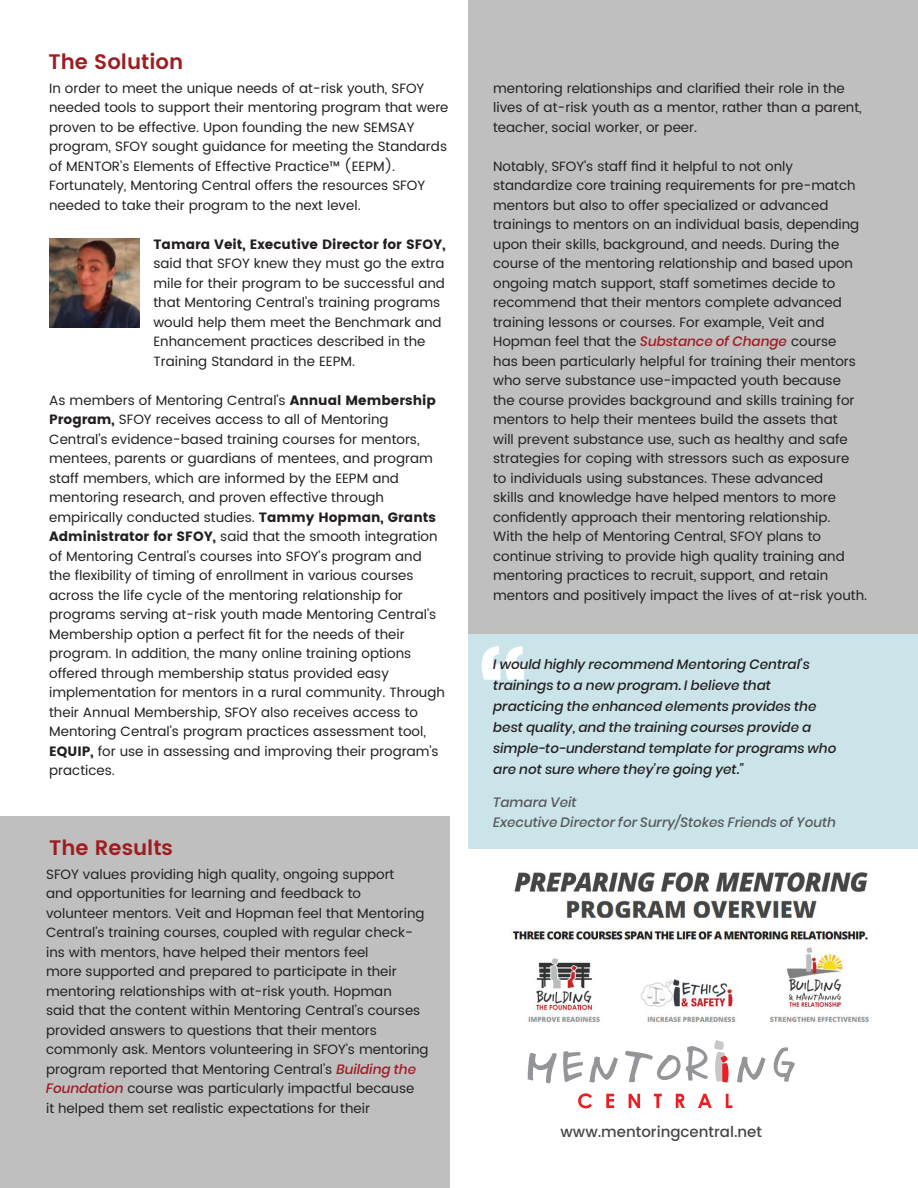
<style>
.page{position:relative;width:918px;height:1188px;background:#fff}
.page>*{position:absolute;margin:0;border:0;box-sizing:border-box;transform-origin:0 0}
.Headline{font:700 124.35px "Poppins";color:#fff}
.Subheadline{font:600 21px "Poppins";color:#9e1d21}
.Subheadline-2{font:600 21px "Poppins";color:#9d1d21}
.Body_Copy{font:500 15px "Poppins";color:#464747}
.Body_Copy-2{font:13.5px/19.5px "Poppins";color:#231f20}
.Testimonial_Copy{font:italic 500 13.5px/21px "Poppins";color:#231f20}
.Author{font:italic 500 13.5px/19.5px "Poppins";color:#58595b}
.s1{color:#9d1d21}
.s2{font-weight:700}
.s3{font-weight:500;font-style:italic;color:#9d1c22}
</style>
<div class="page">
<div style="left:0;top:816px;width:450px;height:372px;background:#bfbfbf"></div>
<div style="left:468px;top:0;width:450px;height:634px;background:#bfbfbf"></div>
<svg style="left:578px;top:1093px;width:14px;height:15px"></svg>
<svg style="left:606px;top:1094px;width:8px;height:14px"></svg>
<svg style="left:629px;top:1094px;width:11px;height:14px"></svg>
<svg style="left:654px;top:1094px;width:8px;height:14px"></svg>
<svg style="left:676px;top:1094px;width:9px;height:14px"></svg>
<svg style="left:698px;top:1094px;width:14px;height:14px"></svg>
<svg style="left:726px;top:1094px;width:6px;height:14px"></svg>
<svg style="left:528px;top:1053px;width:29px;height:31px"></svg>
<svg style="left:563px;top:1051px;width:20px;height:31px"></svg>
<svg style="left:589px;top:1056px;width:29px;height:27px"></svg>
<svg style="left:625px;top:1046px;width:83px;height:36px"></svg>
<svg style="left:737px;top:1056px;width:29px;height:27px"></svg>
<svg style="left:773px;top:1047px;width:22px;height:35px"></svg>
<svg style="left:714px;top:1040px;width:15px;height:43px"></svg>
<img style="left:512px;top:872px;width:357px;height:154px">
<img style="left:49px;top:239px;width:91px;height:88px">
<div style="left:468px;top:634px;width:450px;height:215px;background:#cbe4ea"></div>
<p class="Subheadline" style="left:48px;top:46px;width:136px"><span class="s1">The</span> Solution</p>
<p class="Body_Copy-2" style="left:49px;top:79px;width:401px">In order to meet the unique needs of at-risk youth, SFOY needed tools to support their mentoring program that were proven to be effective. Upon founding the new SEMSAY program, SFOY sought guidance for meeting the Standards of MENTOR’s Elements of Effective Practice™ (EEPM).<br>Fortunately, Mentoring Central offers the resources SFOY needed to take their program to the next level.</p>
<p class="Body_Copy-2" style="left:153px;top:235px;width:294px"><span class="s2">Tamara Veit, Executive Director for SFOY, </span>said that SFOY knew they must go the extra mile for their program to be successful and that Mentoring Central’s training programs would help them meet the Benchmark and Enhancement practices described in the Training Standard in the EEPM.</p>
<p class="Body_Copy-2" style="left:49px;top:391px;width:397px">As members of Mentoring Central’s <span class="s2">Annual Membership Program,</span> SFOY receives access to all of Mentoring Central’s evidence-based training courses for mentors, mentees, parents or guardians of mentees, and program staff members, which are informed by the EEPM and mentoring research, and proven effective through empirically conducted studies. <span class="s2">Tammy Hopman, Grants Administrator for SFOY,</span> said that the smooth integration of Mentoring Central’s courses into SFOY’s program and the flexibility of timing of enrollment in various courses across the life cycle of the mentoring relationship for programs serving at-risk youth made Mentoring Central’s Membership option a perfect fit for the needs of their program. In addition, the many online training options offered through membership status provided easy implementation for mentors in a rural community. Through their Annual Membership, SFOY also receives access to Mentoring Central’s program practices assessment tool, <span class="s2">EQUIP,</span> for use in assessing and improving their program’s practices.</p>
<p class="Subheadline-2" style="left:49px;top:832px;width:125px">The Results</p>
<p class="Body_Copy-2" style="left:46px;top:865px;width:384px">SFOY values providing high quality, ongoing support<br>and opportunities for learning and feedback to<br>volunteer mentors. Veit and Hopman feel that Mentoring Central’s training courses, coupled with regular check&shy;ins with mentors, have helped their mentors feel<br>more supported and prepared to participate in their mentoring relationships with at-risk youth. Hopman<br>said that the content within Mentoring Central’s courses provided answers to questions that their mentors commonly ask. Mentors volunteering in SFOY’s mentoring program reported that Mentoring Central’s <span class="s3">Building the Foundation</span> course was particularly impactful because<br>it helped them set realistic expectations for their</p>
<p class="Body_Copy-2" style="left:493px;top:79px;width:370px">mentoring relationships and clarified their role in the lives of at-risk youth as a mentor, rather than a parent, teacher, social worker, or peer.</p>
<p class="Body_Copy-2" style="left:493px;top:157px;width:368px">Notably, SFOY’s staff find it helpful to not only standardize core training requirements for pre-match mentors but also to offer specialized or advanced trainings to mentors on an individual basis, depending upon their skills, background, and needs. During the course of the mentoring relationship and based upon ongoing match support, staff sometimes decide to recommend that their mentors complete advanced training lessons or courses. For example, Veit and Hopman feel that the <span class="s3">Substance of Change</span> course has been particularly helpful for training their mentors who serve substance use-impacted youth because the course provides background and skills training for mentors to help their mentees build the assets that will prevent substance use, such as healthy and safe strategies for coping with stressors such as exposure to individuals using substances. These advanced<br>skills and knowledge have helped mentors to more confidently approach their mentoring relationship.</p>
<p class="Body_Copy-2" style="left:493px;top:527px;width:376px">With the help of Mentoring Central, SFOY plans to continue striving to provide high quality training and mentoring practices to recruit, support, and retain mentors and positively impact the lives of at-risk youth.</p>
<p class="Headline" style="left:477px;top:635px;width:54px">“</p>
<p class="Testimonial_Copy" style="left:493px;top:654px;width:345px">I would highly recommend Mentoring Central’s trainings to a new program. I believe that practicing the enhanced elements provides the best quality, and the training courses provide a simple-to-understand template for programs who are not sure where they’re going yet.”</p>
<p class="Author" style="left:493px;top:793px;width:344px">Tamara Veit<br>Executive Director for Surry/Stokes Friends of Youth</p>
<p class="Body_Copy" style="left:561px;top:1121px;width:203px">www.mentoringcentral.net</p>
</div>
